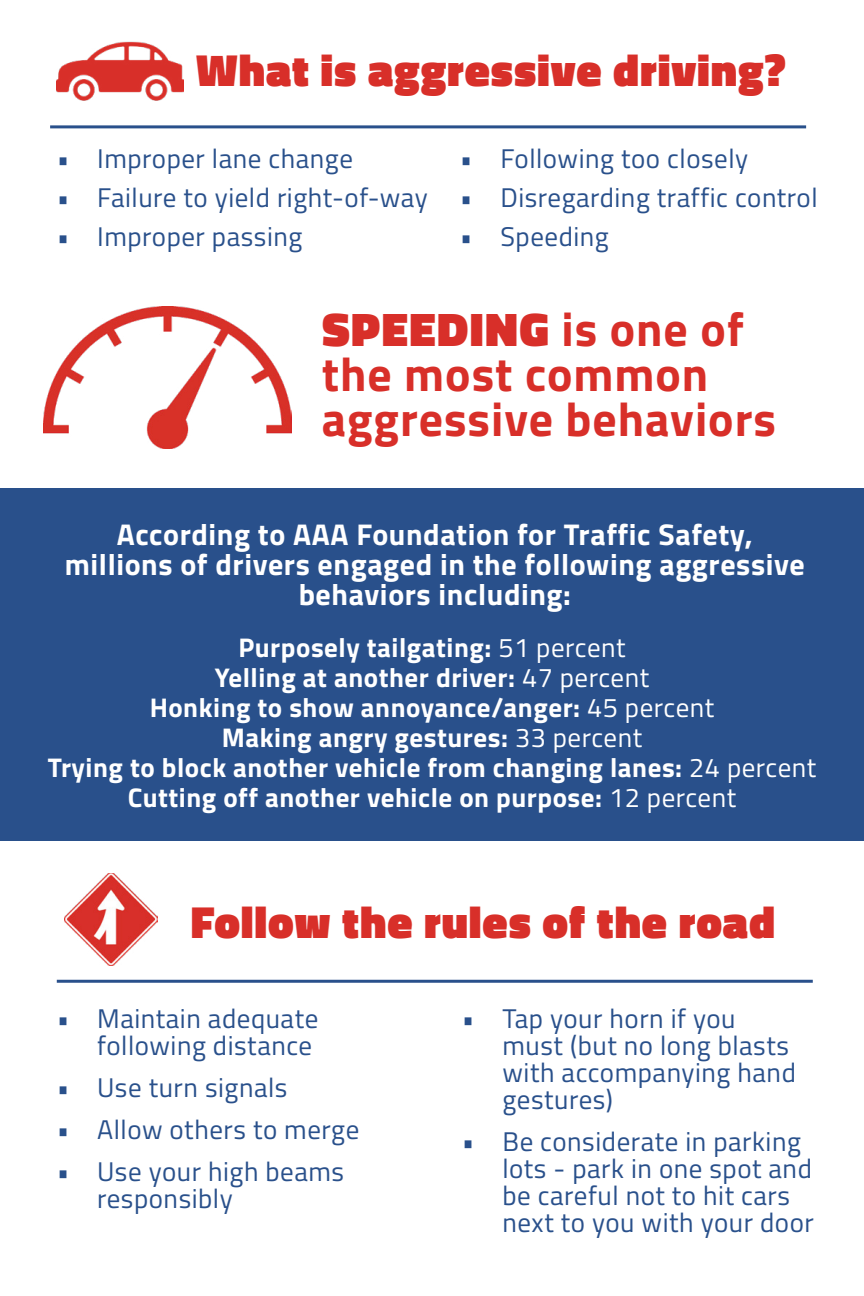
<style>
.page{position:relative;width:864px;height:1296px;background:#fff}
.page>*{position:absolute;margin:0;border:0;box-sizing:border-box;transform-origin:0 0}
.t1{font:700 47.7px/45.3px "Titillium Web";letter-spacing:.02em;color:#d82f29}
.t2{font:900 45.6px "Titillium Web";letter-spacing:.02em;color:#d82f29}
.t3{font:700 30px/30px "Titillium Web";letter-spacing:.02em;color:#fff;text-align:center}
.t4{font:27px/27px "Titillium Web";letter-spacing:.02em;color:#29508b}
.t5{font:700 27px/30px "Titillium Web";letter-spacing:.02em;color:#fff;text-align:center}
.s1{font-weight:900}
.s2{font-weight:400}
</style>
<div class="page">
<div style="left:0;top:488px;width:864px;height:353px;background:#29508b"></div>
<hr style="left:50px;top:125px;width:756px;height:3px;background:#29508b">
<hr style="left:57px;top:980px;width:756px;height:3px;background:#29508b">
<img style="left:57px;top:41px;width:126px;height:88px">
<img style="left:65px;top:873px;width:92px;height:92px">
<img style="left:43px;top:306px;width:249px;height:143px">
<h2 class="t2" style="left:196px;top:37px;width:591px">What is aggressive driving?</h2>
<p class="t4" style="left:57px;top:144px;width:298px">• Improper lane change</p>
<p class="t4" style="left:57px;top:183px;width:373px">• Failure to yield right-of-way</p>
<p class="t4" style="left:57px;top:222px;width:247px">• Improper passing</p>
<p class="t4" style="left:460px;top:144px;width:290px">• Following too closely</p>
<p class="t4" style="left:460px;top:183px;width:359px">• Disregarding traffic control</p>
<p class="t4" style="left:460px;top:222px;width:150px">• Speeding</p>
<h1 class="t1" style="left:322px;top:304px;width:456px"><span class="s1">SPEEDING</span> is one of the most common aggressive behaviors</h1>
<p class="t3" style="left:65px;top:518px;width:741px">According to AAA Foundation for Traffic Safety, millions of drivers engaged in the following aggressive behaviors including:</p>
<p class="t5" style="left:48px;top:631px;width:770px">Purposely tailgating: <span class="s2">51 percent<br></span>Yelling at another driver: <span class="s2">47 percent<br></span>Honking to show annoyance/anger: <span class="s2">45 percent<br></span>Making angry gestures: <span class="s2">33 percent<br></span>Trying to block another vehicle from changing lanes: <span class="s2">24 percent </span>Cutting off another vehicle on purpose: <span class="s2">12 percent</span></p>
<h2 class="t2" style="left:191px;top:888px;width:586px">Follow the rules of the road</h2>
<p class="t4" style="left:57px;top:1003px;width:263px;text-align:right">• Maintain adequate following distance</p>
<p class="t4" style="left:57px;top:1072px;width:232px">• Use turn signals</p>
<p class="t4" style="left:57px;top:1115px;width:304px">• Allow others to merge</p>
<p class="t4" style="left:97px;top:1157px;width:248px;text-indent:-41px">• Use your high beams responsibly</p>
<p class="t4" style="left:502px;top:1004px;width:295px;text-indent:-40px">• Tap your horn if you must (but no long blasts with accompanying hand gestures)</p>
<p class="t4" style="left:502px;top:1127px;width:313px;text-indent:-40px">• Be considerate in parking lots - park in one spot and be careful not to hit cars next to you with your door</p>
</div>
